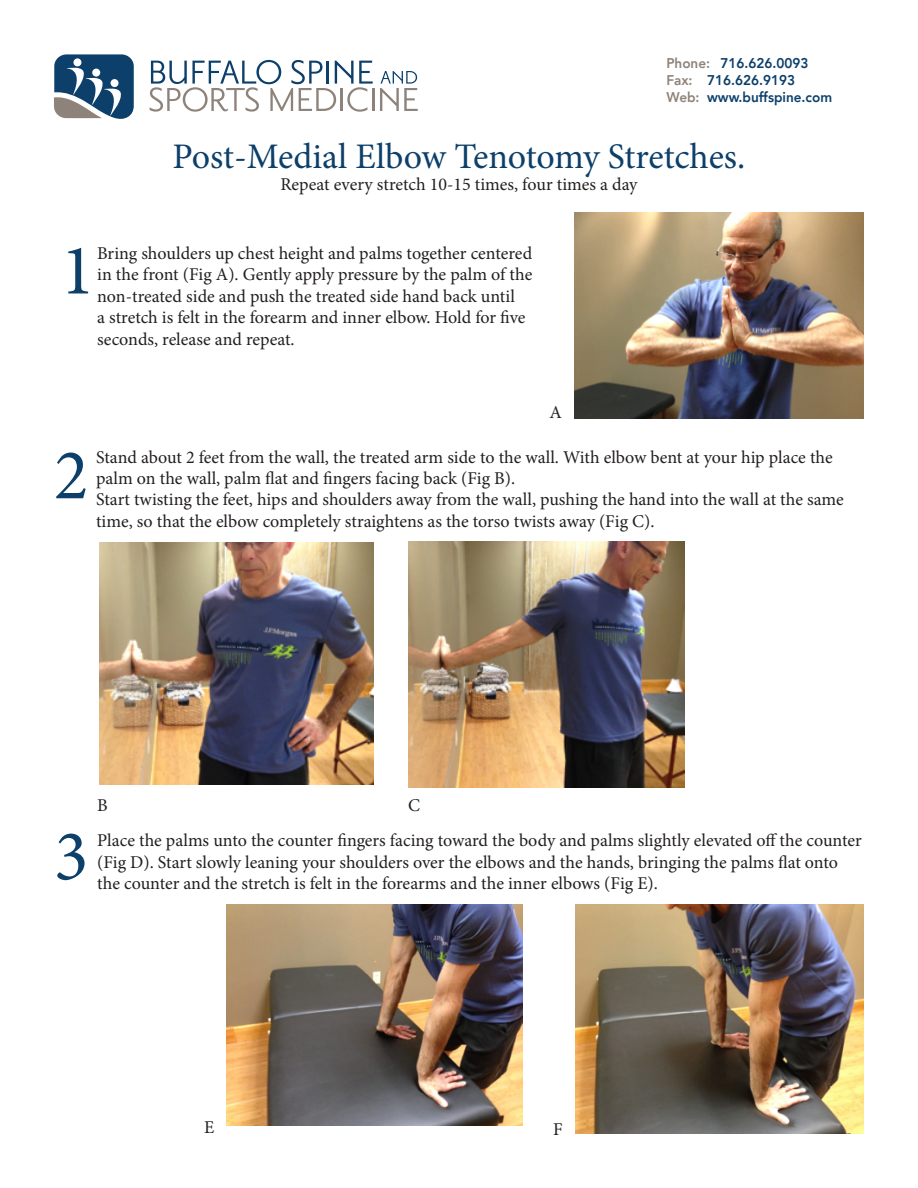
<style>
.page{position:relative;width:918px;height:1188px;background:#fff}
.page>*{position:absolute;margin:0;border:0;box-sizing:border-box;transform-origin:0 0}
.t1{font:72px "Minion Pro";color:#0c3f6a}
.t2{font:36px "Minion Pro";letter-spacing:-.005em;color:#0c3f6a}
.t3{font:18px/21.6px "Minion Pro";letter-spacing:-.005em;color:#231f20}
.t4{font:800 14.1px "Avenir";color:#0c3f6a;scale:.96 1}
.s1{color:#8e837a}
</style>
<div class="page">
<svg style="left:54px;top:54px;width:80px;height:65px"></svg>
<div style="left:111px;top:79px;width:8px;height:8px;background:#fff;border-radius:50%"></div>
<svg style="left:150px;top:60px;width:223px;height:52px"></svg>
<hr style="left:372px;top:88px;width:2px;height:23px;background:#8e837a">
<svg style="left:380px;top:71px;width:38px;height:40px"></svg>
<img style="left:574px;top:213px;width:290px;height:206px">
<img style="left:99px;top:542px;width:275px;height:242px">
<img style="left:408px;top:542px;width:277px;height:246px">
<img style="left:227px;top:904px;width:295px;height:222px">
<img style="left:575px;top:904px;width:289px;height:230px">
<p class="t4" style="left:666px;top:50px;width:149px"><span class="s1">Phone:</span> 716.626.0093</p>
<p class="t4" style="left:666px;top:67px;width:136px"><span class="s1">Fax:</span> 716.626.9193</p>
<p class="t4" style="left:666px;top:84px;width:174px"><span class="s1">Web:</span> www.buffspine.com</p>
<p class="t2" style="left:173px;top:132px;width:574px">Post-Medial Elbow Tenotomy Stretches.</p>
<p class="t3" style="left:280px;top:173px;width:359px">Repeat every stretch 10-15 times, four times a day</p>
<p class="t1" style="left:60px;top:222px;width:36px">1</p>
<p class="t3" style="left:97px;top:242px;width:437px">Bring shoulders up chest height and palms together centered in the front (Fig A). Gently apply pressure by the palm of the non-treated side and push the treated side hand back until<br>a stretch is felt in the forearm and inner elbow. Hold for five seconds, release and repeat.</p>
<p class="t3" style="left:550px;top:401px;width:14px">A</p>
<p class="t1" style="left:54px;top:427px;width:36px">2</p>
<p class="t3" style="left:96px;top:447px;width:738px;line-height:21px">Stand about 2 feet from the wall, the treated arm side to the wall. With elbow bent at your hip place the palm on the wall, palm flat and fingers facing back (Fig B).</p>
<p class="t3" style="left:96px;top:489px;width:749px">Start twisting the feet, hips and shoulders away from the wall, pushing the hand into the wall at the same time, so that the elbow completely straightens as the torso twists away (Fig C).</p>
<p class="t1" style="left:54px;top:808px;width:36px">3</p>
<p class="t3" style="left:408px;top:795px;width:13px">C</p>
<p class="t3" style="left:97px;top:795px;width:12px">B</p>
<p class="t3" style="left:97px;top:830px;width:766px">Place the palms unto the counter fingers facing toward the body and palms slightly elevated off the counter (Fig D). Start slowly leaning your shoulders over the elbows and the hands, bringing the palms flat onto the counter and the stretch is felt in the forearms and the inner elbows (Fig E).</p>
<p class="t3" style="left:204px;top:1117px;width:12px">E</p>
<p class="t3" style="left:553px;top:1118px;width:11px">F</p>
</div>
